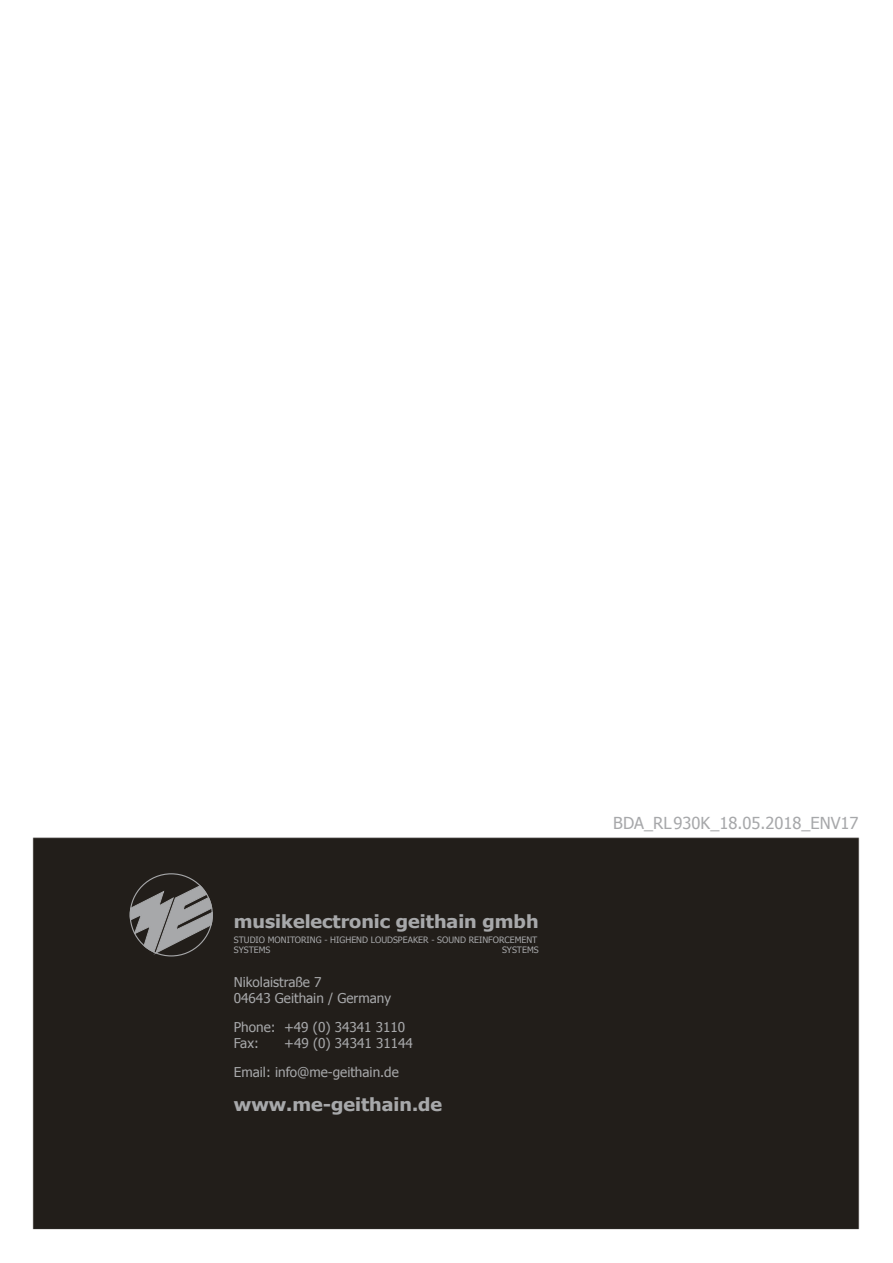
<style>
.page{position:relative;width:893px;height:1263px;background:#fff}
.page>*{position:absolute;margin:0;border:0;box-sizing:border-box;transform-origin:0 0}
.t1{font:700 18px "Tahoma";color:#a7a8aa;scale:1.09 1}
.t2{font:16.5px "Tahoma";color:#a7a8aa}
.t3{font:13.5px/16.2px "Tahoma";color:#a7a8aa}
.t4{font:8.85px/10.5px "Tahoma";color:#a7a8aa}
</style>
<div class="page">
<div style="left:32px;top:837px;width:828px;height:393px;background:#221e1a"></div>
<svg style="left:130px;top:885px;width:83px;height:69px"></svg>
<h1 class="t1" style="left:234px;top:909px;width:281px">musikelectronic geithain gmbh</h1>
<p class="t4" style="left:234px;top:934px;width:305px">STUDIO MONITORING - HIGHEND LOUDSPEAKER - SOUND REINFORCEMENT<br>SYSTEMS</p>
<p class="t4" style="left:502px;top:944px;width:38px">SYSTEMS</p>
<p class="t3" style="left:234px;top:973px;width:159px">Nikolaistraße 7<br>04643 Geithain / Germany</p>
<p class="t3" style="left:234px;top:1018px;width:173px">Phone: +49 (0) 34341 3110<br>Fax:</p>
<p class="t3" style="left:234px;top:1028px;width:180px;line-height:29px;text-indent:50px">+49 (0) 34341 31144<br>Email: info@me-geithain.de</p>
<h1 class="t1" style="left:234px;top:1092px;width:193px">www.me-geithain.de</h1>
<p class="t2" style="left:613px;top:812px;width:247px">BDA_RL930K_18.05.2018_ENV17</p>
</div>
